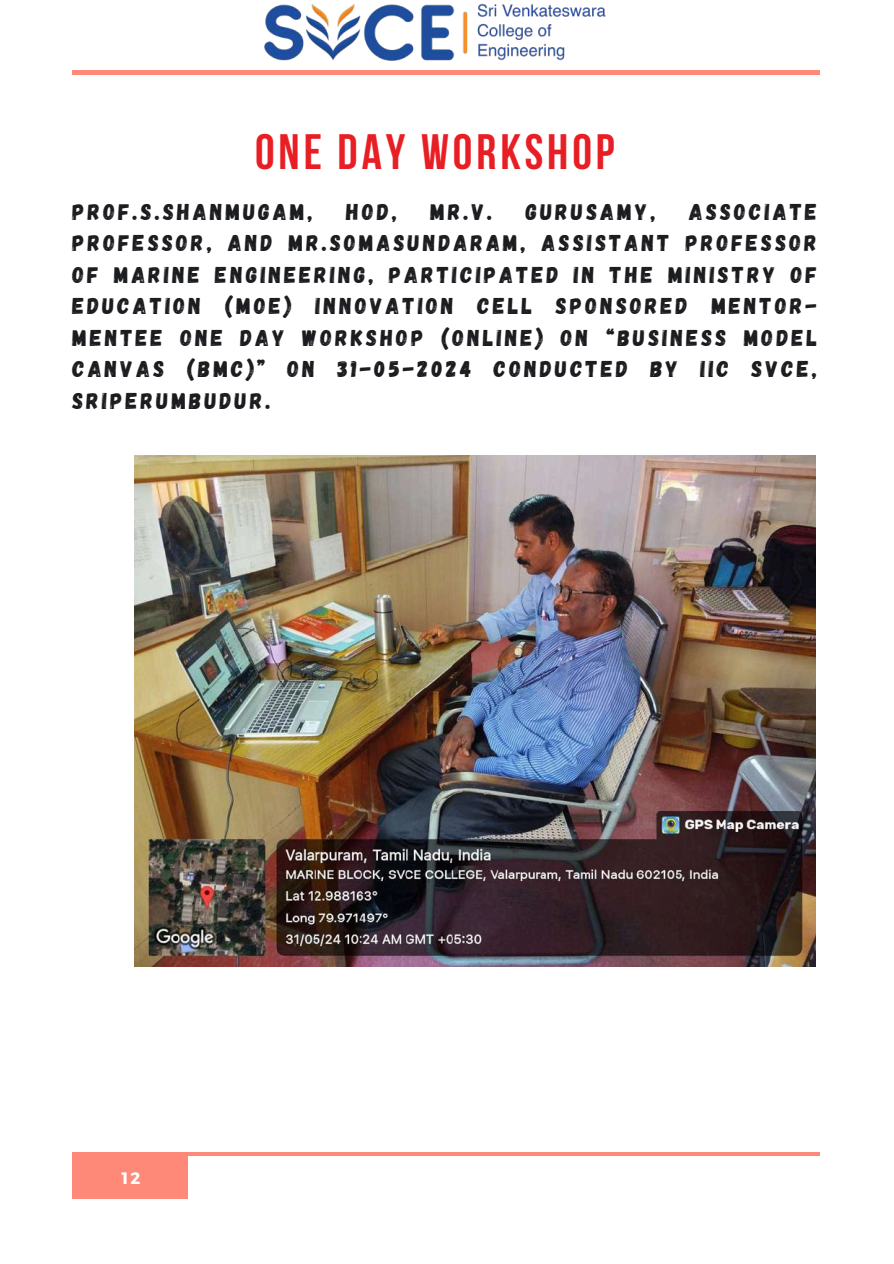
<style>
.page{position:relative;width:894px;height:1264px;background:#fff}
.page>*{position:absolute;margin:0;border:0;box-sizing:border-box;transform-origin:0 0}
.t1{font:700 49.5px "Bebas Neue";letter-spacing:.08em;color:#e81e25}
.t2{font:22.8px/31.5px "Gagalin";letter-spacing:.14em;color:#1b1c1f;text-align:justify}
.t3{font:700 16.5px "Montserrat";color:#fff}
</style>
<div class="page">
<hr style="left:72px;top:71px;width:747px;height:3px;background:#ff8979">
<div style="left:72px;top:1152px;width:115px;height:46px;background:#ff8979"></div>
<hr style="left:72px;top:1152px;width:747px;height:3px;background:#ff8979">
<img style="left:233px;top:3px;width:403px;height:68px">
<img style="left:134px;top:455px;width:681px;height:511px">
<h1 class="t1" style="left:255px;top:131px;width:361px">ONE DAY WORKSHOP</h1>
<p class="t2" style="left:72px;top:195px;width:241px">PROF.S.SHANMUGAM,</p>
<p class="t2" style="left:346px;top:195px;width:52px">HOD,</p>
<p class="t2" style="left:430px;top:195px;width:63px">MR.V.</p>
<p class="t2" style="left:525px;top:195px;width:131px">GURUSAMY,</p>
<p class="t2" style="left:72px;top:195px;width:745px;text-indent:616px">ASSOCIATE PROFESSOR, AND MR.SOMASUNDARAM, ASSISTANT PROFESSOR OF MARINE ENGINEERING, PARTICIPATED IN THE MINISTRY OF EDUCATION (MOE) INNOVATION CELL SPONSORED MENTOR-MENTEE ONE DAY WORKSHOP (ONLINE) ON “BUSINESS MODEL CANVAS (BMC)” ON 31-05-2024 CONDUCTED BY IIC SVCE, SRIPERUMBUDUR.</p>
<p class="t3" style="left:121px;top:1166px;width:21px">12</p>
</div>
